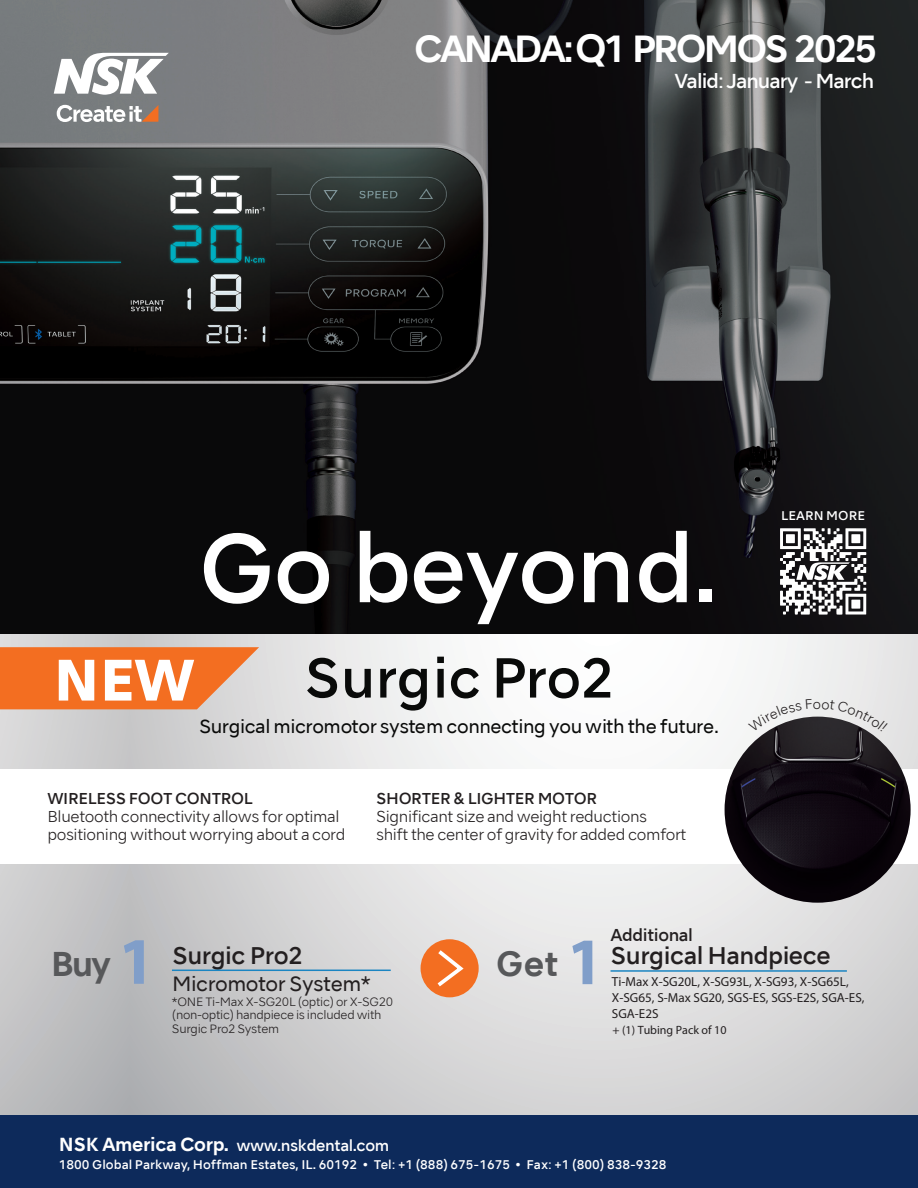
<style>
.page{position:relative;width:918px;height:1188px;background:#fff}
.page>*{position:absolute;margin:0;border:0;box-sizing:border-box;transform-origin:0 0}
.t1{font:500 91.5px "NSKTSRE";letter-spacing:-.02em;color:#fff}
.t2{font:800 55.05px "NSKTSRE";color:#fff}
.t3{font:500 53.1px "NSKTSRE";letter-spacing:-.005em;color:#090a09}
.t4{font:700 36px "NSKTSRE";letter-spacing:-.1em;color:#fff}
.t5{font:700 32.85px "NSKTSRE";letter-spacing:-.035em;color:#57585a}
.t6{font:500 22.95px "NSKTSRE";letter-spacing:-.025em;color:#231f20}
.t7{font:19.65px "NSKTSRE";letter-spacing:-.025em;color:#231f20}
.t8{font:500 19.2px "NSKTSRE";letter-spacing:-.05em;color:#fff}
.t9{font:18px "NSKTSRE";letter-spacing:-.02em;color:#090a09}
.t10{font:500 16.35px "NSKTSRE";letter-spacing:-.025em;color:#231f20}
.t11{font:300 15px/18px "NSKTSRE";letter-spacing:-.025em;color:#231f20}
.t12{font:500 15px "NSKTSRE";letter-spacing:-.025em;color:#231f20}
.t13{font:500 15px "NSKTSRE";letter-spacing:-.025em;color:#fff}
.t14{font:13.05px/15.8px "Myriad Pro";color:#231f20}
.t15{font:500 12px "NSKTSRE";color:#fff}
.t16{font:12px "Myriad Pro";color:#231f20}
.t17{font:300 11.55px/13.8px "NSKTSRE";letter-spacing:-.025em;color:#231f20}
.s1{font-family:"Myriad Pro";font-size:66.9px;color:#809ec9}
.s2{font-weight:700;font-size:18px}
</style>
<div class="page">
<svg style="left:0;top:634px;width:918px;height:481px"></svg>
<div style="left:0;top:1115px;width:918px;height:73px;background:#0d2a5b"></div>
<div style="left:0;top:769px;width:918px;height:95px;background:#fff"></div>
<svg style="left:0;top:647px;width:259px;height:62px;background:#ef7a37"></svg>
<hr style="left:611px;top:970px;width:236px;height:2px;background:#1b85c2">
<div style="left:421px;top:939px;width:58px;height:58px;background:#f36e21;border-radius:50%"></div>
<svg style="left:437px;top:950px;width:27px;height:37px"></svg>
<hr style="left:172px;top:970px;width:219px;height:1px;background:#1b85c2">
<img style="left:0;top:0;width:918px;height:634px">
<svg style="left:57px;top:105px;width:101px;height:17px"></svg>
<svg style="left:54px;top:53px;width:115px;height:42px"></svg>
<img style="left:725px;top:717px;width:186px;height:186px;border-radius:93px">
<svg style="left:780px;top:528px;width:86px;height:87px"></svg>
<svg style="left:748px;top:699px;width:140px;height:33px"></svg>
<h3 class="t4" style="left:414px;top:25px;width:465px">CANADA: Q1 PROMOS 2025</h3>
<p class="t8" style="left:675px;top:68px;width:201px">Valid: January - March</p>
<h1 class="t1" style="left:198px;top:507px;width:522px">Go beyond.</h1>
<h3 class="t3" style="left:304px;top:642px;width:312px">Surgic Pro2</h3>
<p class="t9" style="left:199px;top:714px;width:521px">Surgical micromotor system connecting you with the future.</p>
<h2 class="t2" style="left:53px;top:642px;width:143px">NEW</h2>
<p class="t12" style="left:47px;top:788px;width:207px">WIRELESS FOOT CONTROL</p>
<p class="t11" style="left:47px;top:807px;width:299px">Bluetooth connectivity allows for optimal positioning without worrying about a cord</p>
<p class="t12" style="left:376px;top:788px;width:223px">SHORTER &amp; LIGHTER MOTOR</p>
<p class="t11" style="left:376px;top:807px;width:312px">Significant size and weight reductions<br>shift the center of gravity for added comfort</p>
<p class="t15" style="left:781px;top:507px;width:85px">LEARN MORE</p>
<h3 class="t5" style="left:51px;top:941px;width:106px">Buy <span class="s1">1</span></h3>
<h3 class="t6" style="left:172px;top:940px;width:132px">Surgic Pro2</h3>
<h3 class="t7" style="left:172px;top:970px;width:200px">Micromotor System*</h3>
<p class="t17" style="left:172px;top:994px;width:223px">*ONE Ti-Max X-SG20L (optic) or X-SG20 (non-optic) handpiece is included with<br>Surgic Pro2 System</p>
<h3 class="t5" style="left:496px;top:942px;width:109px">Get <span class="s1">1</span></h3>
<p class="t10" style="left:611px;top:924px;width:84px">Additional</p>
<h3 class="t6" style="left:611px;top:940px;width:222px">Surgical Handpiece</h3>
<p class="t14" style="left:612px;top:974px;width:254px">Ti-Max X-SG20L, X-SG93L, X-SG93, X-SG65L,<br>X-SG65, S-Max SG20, SGS-ES, SGS-E2S, SGA-ES,<br>SGA-E2S</p>
<p class="t16" style="left:613px;top:1023px;width:115px">+ (1) Tubing Pack of 10</p>
<p class="t13" style="left:59px;top:1135px;width:332px"><span class="s2">NSK America Corp.</span> www.nskdental.com</p>
<p class="t15" style="left:59px;top:1156px;width:609px">1800 Global Parkway, Hoffman Estates, IL. 60192 • Tel: +1 (888) 675-1675 • Fax: +1 (800) 838-9328</p>
</div>
